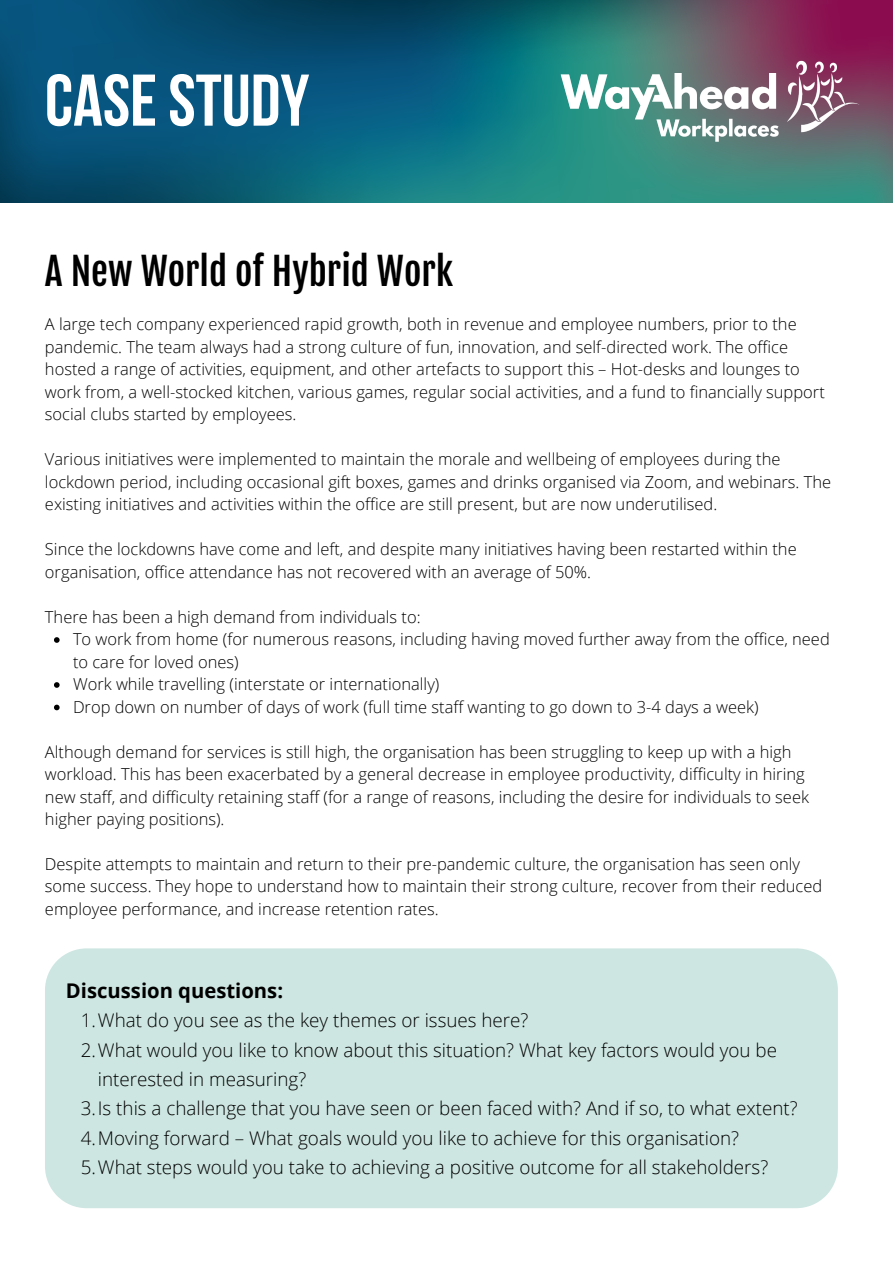
<style>
.page{position:relative;width:893px;height:1264px;background:#fff}
.page>*{position:absolute;margin:0;border:0;box-sizing:border-box;transform-origin:0 0}
.t1{font:700 72.9px "Bebas Neue";color:#fff}
.t2{font:37.5px "Fjalla One";color:#000}
.t3{font:700 20.25px "Open Sans";color:#000}
.t4{font:300 18.75px "Open Sans";color:#000}
.t5{font:300 16.5px/22.5px "Open Sans";color:#000}
</style>
<div class="page">
<img style="left:0;top:0;width:892px;height:202px">
<img style="left:554px;top:59px;width:308px;height:84px">
<svg style="left:54px;top:637px;width:6px;height:6px"></svg>
<svg style="left:54px;top:682px;width:6px;height:5px"></svg>
<svg style="left:54px;top:704px;width:6px;height:6px"></svg>
<div style="left:45px;top:948px;width:792px;height:260px;background:#cde6e1"></div>
<h1 class="t1" style="left:45px;top:71px;width:266px">CASESTUDY</h1>
<h2 class="t2" style="left:45px;top:248px;width:409px">A New World of Hybrid Work</h2>
<p class="t5" style="left:45px;top:312px;width:781px">A large tech company experienced rapid growth, both in revenue and employee numbers, prior to the pandemic. The team always had a strong culture of fun, innovation, and self-directed work. The office hosted a range of activities, equipment, and other artefacts to support this – Hot-desks and lounges to work from, a well-stocked kitchen, various games, regular social activities, and a fund to financially support social clubs started by employees.</p>
<p class="t5" style="left:45px;top:447px;width:787px">Various initiatives were implemented to maintain the morale and wellbeing of employees during the lockdown period, including occasional gift boxes, games and drinks organised via Zoom, and webinars. The existing initiatives and activities within the office are still present, but are now underutilised.</p>
<p class="t5" style="left:45px;top:537px;width:753px">Since the lockdowns have come and left, and despite many initiatives having been restarted within the organisation, office attendance has not recovered with an average of 50%.</p>
<p class="t5" style="left:45px;top:605px;width:377px">There has been a high demand from individuals to:</p>
<p class="t5" style="left:73px;top:627px;width:758px">To work from home (for numerous reasons, including having moved further away from the office, need to care for loved ones)<br>Work while travelling (interstate or internationally)<br>Drop down on number of days of work (full time staff wanting to go down to 3-4 days a week)</p>
<p class="t5" style="left:45px;top:740px;width:765px">Although demand for services is still high, the organisation has been struggling to keep up with a high workload. This has been exacerbated by a general decrease in employee productivity, difficulty in hiring new staff, and difficulty retaining staff (for a range of reasons, including the desire for individuals to seek higher paying positions).</p>
<p class="t5" style="left:45px;top:852px;width:778px">Despite attempts to maintain and return to their pre-pandemic culture, the organisation has seen only some success. They hope to understand how to maintain their strong culture, recover from their reduced employee performance, and increase retention rates.</p>
<p class="t3" style="left:66px;top:976px;width:219px">Discussion questions:</p>
<p class="t4" style="left:81px;top:1007px;width:449px">1.What do you see as the key themes or issues here?</p>
<p class="t4" style="left:81px;top:1036px;width:697px">2.What would you like to know about this situation? What key factors would you be</p>
<p class="t4" style="left:98px;top:1065px;width:210px">interested in measuring?</p>
<p class="t4" style="left:81px;top:1095px;width:718px">3.Is this a challenge that you have seen or been faced with? And if so, to what extent?</p>
<p class="t4" style="left:81px;top:1124px;width:659px">4.Moving forward – What goals would you like to achieve for this organisation?</p>
<p class="t4" style="left:81px;top:1153px;width:689px">5.What steps would you take to achieving a positive outcome for all stakeholders?</p>
</div>
